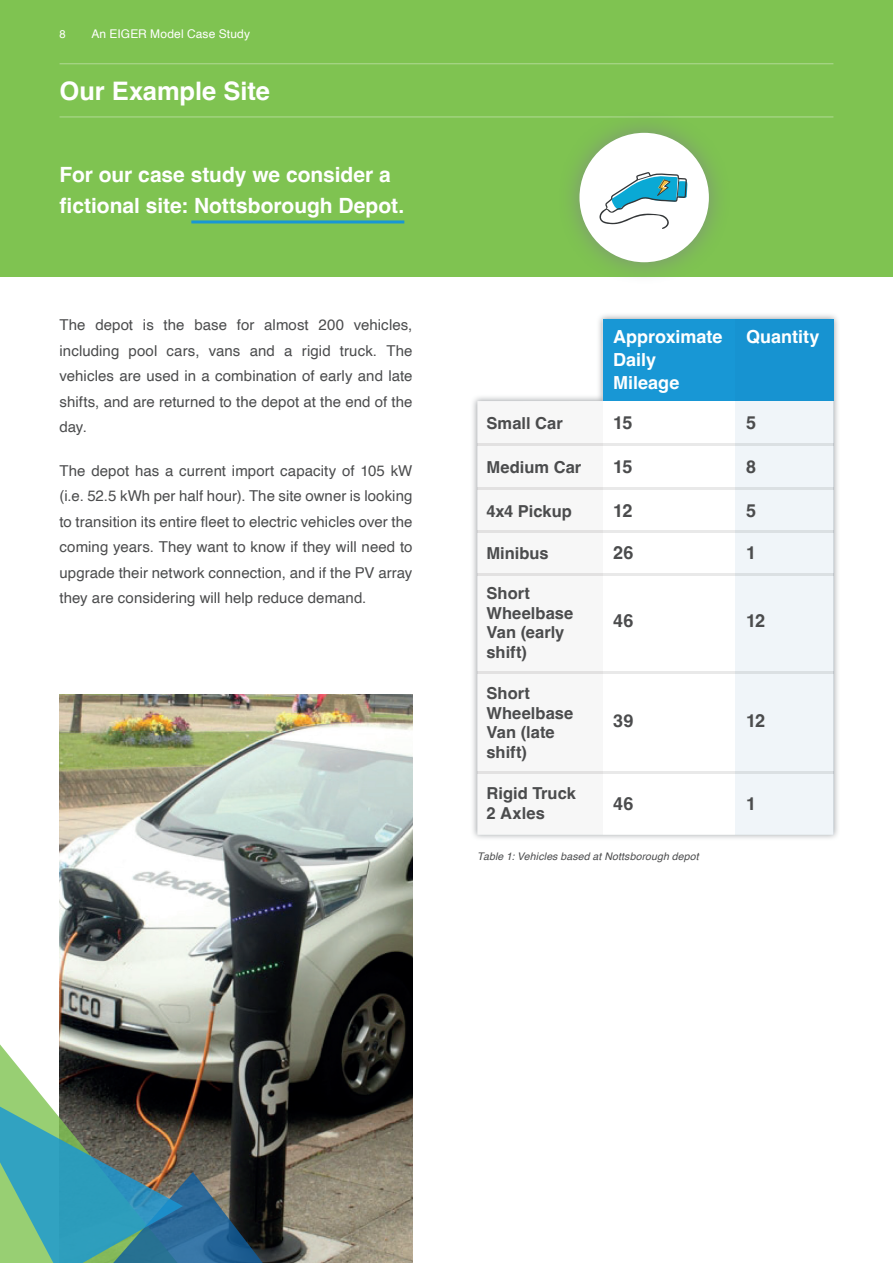
<style>
.page{position:relative;width:893px;height:1263px;background:#fff}
.page>*{position:absolute;margin:0;border:0;box-sizing:border-box;transform-origin:0 0}
.t1{font:700 25.5px "Helvetica";letter-spacing:-.005em;color:#fff}
.t2{font:700 21px/31.5px "Helvetica";letter-spacing:-.005em;color:#fff}
.t3{font:700 18px/22.8px "Helvetica";color:#fff}
.t4{font:700 18px "Helvetica";letter-spacing:-.045em;color:#4b4c4d}
.t5{font:700 16.5px/19.5px "Helvetica";color:#4b4c4d}
.t6{font:15px/25.5px "Helvetica";letter-spacing:.005em;color:#4b4c4d;text-align:justify}
.t7{font:12px "Helvetica";letter-spacing:.01em;color:#fff}
.t8{font:11.25px "Helvetica";color:#fff}
.t9{font:italic 10.5px "Helvetica";letter-spacing:.015em;color:#4b4c4d}
</style>
<div class="page">
<img style="left:60px;top:694px;width:352px;height:569px">
<div style="left:471px;top:312px;width:369px;height:529px;background:#7c8286;opacity:.75"></div>
<svg style="left:477px;top:319px;width:258px;height:516px"></svg>
<div style="left:603px;top:319px;width:230px;height:82px;background:#1897d5"></div>
<div style="left:735px;top:401px;width:98px;height:434px;background:#f0f5f9"></div>
<div style="left:477px;top:401px;width:126px;height:434px;background:#f7f7f7"></div>
<hr style="left:477px;top:444px;width:356px;height:2px;background:#231f20">
<div style="left:0;top:0;width:893px;height:277px;background:#7fc351"></div>
<hr style="left:60px;top:63px;width:773px;height:1px;background:#fff">
<hr style="left:60px;top:117px;width:773px;height:1px;background:#fff">
<div style="left:557px;top:110px;width:174px;height:175px;background:#7c8286;opacity:.75"></div>
<div style="left:579px;top:133px;width:130px;height:129px;background:#fff;border-radius:50%"></div>
<hr style="left:477px;top:487px;width:356px;height:2px;background:#231f20">
<hr style="left:477px;top:531px;width:356px;height:2px;background:#231f20">
<hr style="left:477px;top:573px;width:356px;height:2px;background:#231f20">
<hr style="left:477px;top:671px;width:356px;height:2px;background:#231f20">
<hr style="left:477px;top:771px;width:356px;height:2px;background:#231f20">
<svg style="left:0;top:1042px;width:265px;height:221px;background:#4e7373"></svg>
<hr style="left:892px;top:0;width:1px;height:700px;background:#0f5e9f">
<hr style="left:191px;top:220px;width:213px;height:3px;background:#1897d5">
<svg style="left:599px;top:172px;width:89px;height:57px"></svg>
<p class="t8" style="left:60px;top:26px;width:8px">8</p>
<p class="t7" style="left:91px;top:24px;width:160px">An EIGER Model Case Study</p>
<h1 class="t1" style="left:60px;top:75px;width:212px">Our Example Site</h1>
<h2 class="t2" style="left:60px;top:161px;width:346px">For our case study we consider a fictional site: Nottsborough Depot.</h2>
<p class="t6" style="left:60px;top:313px;width:354px">The depot is the base for almost 200 vehicles, including pool cars, vans and a rigid truck. The vehicles are used in a combination of early and late shifts, and are returned to the depot at the end of the day.</p>
<p class="t6" style="left:60px;top:458px;width:354px">The depot has a current import capacity of 105 kW (i.e. 52.5 kWh per half hour). The site owner is looking to transition its entire fleet to electric vehicles over the coming years. They want to know if they will need to upgrade their network connection, and if the PV array they are considering will help reduce demand.</p>
<p class="t3" style="left:613px;top:328px;width:111px">Approximate<br>Daily<br>Mileage</p>
<p class="t5" style="left:486px;top:416px;width:78px">Small Car</p>
<p class="t4" style="left:613px;top:412px;width:21px">15</p>
<p class="t3" style="left:746px;top:328px;width:75px">Quantity</p>
<p class="t4" style="left:746px;top:412px;width:12px">5</p>
<p class="t5" style="left:486px;top:459px;width:96px">Medium Car</p>
<p class="t4" style="left:613px;top:456px;width:21px">15</p>
<p class="t4" style="left:746px;top:456px;width:12px">8</p>
<p class="t5" style="left:486px;top:503px;width:87px">4x4 Pickup</p>
<p class="t4" style="left:613px;top:499px;width:21px">12</p>
<p class="t4" style="left:746px;top:499px;width:12px">5</p>
<p class="t5" style="left:486px;top:545px;width:64px">Minibus</p>
<p class="t4" style="left:613px;top:542px;width:22px">26</p>
<p class="t4" style="left:746px;top:542px;width:12px">1</p>
<p class="t5" style="left:486px;top:586px;width:88px">Short<br>Wheelbase<br>Van (early shift)</p>
<p class="t4" style="left:613px;top:610px;width:22px">46</p>
<p class="t4" style="left:746px;top:610px;width:21px">12</p>
<p class="t5" style="left:486px;top:686px;width:88px">Short<br>Wheelbase<br>Van (late shift)</p>
<p class="t4" style="left:613px;top:710px;width:22px">39</p>
<p class="t4" style="left:746px;top:710px;width:21px">12</p>
<p class="t5" style="left:486px;top:786px;width:91px">Rigid Truck<br>2 Axles</p>
<p class="t4" style="left:613px;top:793px;width:22px">46</p>
<p class="t4" style="left:746px;top:793px;width:12px">1</p>
<p class="t9" style="left:477px;top:848px;width:223px">Table 1: Vehicles based at Nottsborough depot</p>
</div>
